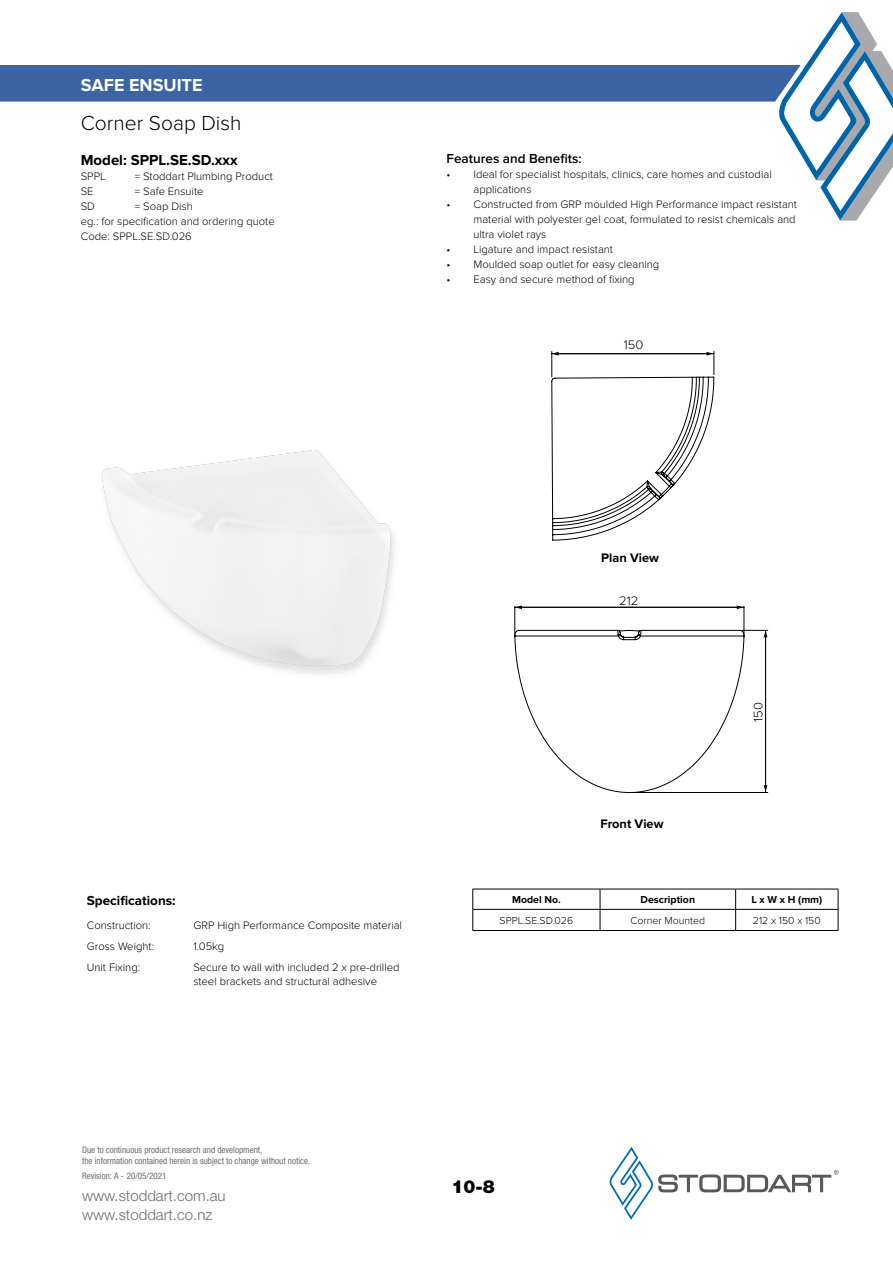
<style>
.page{position:relative;width:893px;height:1263px;background:#fff}
.page>*{position:absolute;margin:0;border:0;box-sizing:border-box;transform-origin:0 0}
.t1{font:300 21px "Proxima Nova";color:#000}
.t2{font:700 18px "Proxima Nova";color:#fff}
.t3{font:900 18px "Helvetica Neue LT Std";color:#000}
.t4{font:300 15px/19.5px "Helvetica Neue";color:#6d6e71}
.t5{font:700 15px "Proxima Nova";color:#000}
.t6{font:600 13.5px "Proxima Nova";color:#000}
.t7{font:700 13.5px "Proxima Nova";color:#000}
.t8{font:700 12.75px "Proxima Nova";color:#000}
.t9{font:300 12.75px "Proxima Nova";color:#010101}
.t10{font:300 11.25px/15px "Proxima Nova";color:#000}
.t11{font:300 10.5px "Proxima Nova";color:#000}
.t12{font:700 10.5px "Proxima Nova";color:#000}
.t13{font:condensed 9px/10.8px "Helvetica Neue LT Pro";color:#6d6e71}
</style>
<div class="page">
<svg style="left:0;top:12px;width:893px;height:209px"></svg>
<svg style="left:609px;top:1147px;width:229px;height:73px"></svg>
<hr style="left:514px;top:606px;width:1px;height:31px;background:#000">
<hr style="left:744px;top:606px;width:1px;height:31px;background:#000">
<hr style="left:521px;top:607px;width:217px;height:1px;background:#000">
<svg style="left:515px;top:605px;width:7px;height:4px"></svg>
<svg style="left:737px;top:605px;width:7px;height:4px"></svg>
<svg style="left:514px;top:630px;width:254px;height:163px"></svg>
<svg style="left:551px;top:351px;width:164px;height:190px"></svg>
<img style="left:102px;top:450px;width:293px;height:224px">
<hr style="left:473px;top:889px;width:127px;height:1px;background:#000">
<hr style="left:600px;top:889px;width:136px;height:1px;background:#000">
<hr style="left:736px;top:889px;width:102px;height:1px;background:#000">
<hr style="left:473px;top:909px;width:127px;height:1px;background:#000">
<svg style="left:472px;top:889px;width:1px;height:41px"></svg>
<hr style="left:600px;top:909px;width:136px;height:1px;background:#000">
<svg style="left:600px;top:889px;width:1px;height:41px"></svg>
<hr style="left:736px;top:909px;width:102px;height:1px;background:#000">
<svg style="left:735px;top:889px;width:1px;height:41px"></svg>
<svg style="left:838px;top:889px;width:1px;height:41px"></svg>
<hr style="left:473px;top:930px;width:127px;height:1px;background:#000">
<hr style="left:600px;top:930px;width:136px;height:1px;background:#000">
<hr style="left:736px;top:930px;width:102px;height:1px;background:#000">
<h2 class="t2" style="left:81px;top:74px;width:123px">SAFE ENSUITE</h2>
<h1 class="t1" style="left:81px;top:111px;width:162px">Corner Soap Dish</h1>
<h3 class="t5" style="left:81px;top:151px;width:158px">Model: SPPL.SE.SD.xxx</h3>
<p class="t10" style="left:81px;top:168px;width:27px">SPPL</p>
<p class="t10" style="left:135px;top:168px;width:140px">= Stoddart Plumbing Product</p>
<p class="t10" style="left:81px;top:183px;width:14px">SE</p>
<p class="t10" style="left:135px;top:183px;width:70px">= Safe Ensuite</p>
<p class="t10" style="left:81px;top:198px;width:16px">SD</p>
<p class="t10" style="left:81px;top:198px;width:195px;text-indent:54px">= Soap Dish<br>eg.: for specification and ordering quote<br>Code: SPPL.SE.SD.026</p>
<p class="t6" style="left:446px;top:151px;width:137px">Features and Benefits:</p>
<p class="t10" style="left:473px;top:167px;width:300px;text-indent:-27px">• Ideal for specialist hospitals, clinics, care homes and custodial applications</p>
<p class="t10" style="left:473px;top:197px;width:325px;text-align:justify;text-indent:-27px">• Constructed from GRP moulded High Performance impact resistant material with polyester gel coat, formulated to resist chemicals and ultra violet rays</p>
<p class="t10" style="left:446px;top:242px;width:168px">• Ligature and impact resistant</p>
<p class="t10" style="left:446px;top:257px;width:214px">• Moulded soap outlet for easy cleaning</p>
<p class="t10" style="left:446px;top:272px;width:190px">• Easy and secure method of fixing</p>
<p class="t9" style="left:624px;top:338px;width:21px">150</p>
<p class="t7" style="left:87px;top:893px;width:90px">Specifications:</p>
<p class="t10" style="left:87px;top:918px;width:65px">Construction:</p>
<p class="t10" style="left:193px;top:918px;width:210px">GRP High Performance Composite material</p>
<p class="t10" style="left:87px;top:939px;width:69px">Gross Weight:</p>
<p class="t10" style="left:193px;top:939px;width:32px">1.05kg</p>
<p class="t10" style="left:87px;top:960px;width:55px">Unit Fixing:</p>
<p class="t10" style="left:193px;top:961px;width:208px;line-height:13.5px">Secure to wall with included 2 x pre-drilled steel brackets and structural adhesive</p>
<p class="t8" style="left:601px;top:550px;width:59px">Plan View</p>
<p class="t9" style="left:619px;top:593px;width:21px">212</p>
<p class="t8" style="left:600px;top:816px;width:65px">Front View</p>
<p class="t9" style="left:751px;top:722px;width:21px;rotate:-90deg">150</p>
<p class="t12" style="left:512px;top:894px;width:50px">Model No.</p>
<p class="t12" style="left:641px;top:894px;width:56px">Description</p>
<p class="t12" style="left:751px;top:894px;width:72px">L x W x H (mm)</p>
<p class="t11" style="left:500px;top:914px;width:75px">SPPL.SE.SD.026</p>
<p class="t11" style="left:631px;top:914px;width:76px">Corner Mounted</p>
<p class="t11" style="left:753px;top:914px;width:69px">212 x 150 x 150</p>
<p class="t13" style="left:82px;top:1144px;width:230px">Due to continuous product research and development,<br>the information contained herein is subject to change without notice.</p>
<h3 class="t4" style="left:82px;top:1185px;width:145px">www.stoddart.com.au www.stoddart.co.nz</h3>
<p class="t13" style="left:82px;top:1170px;width:86px">Revision: A - 20/05/2021</p>
<h2 class="t3" style="left:451px;top:1175px;width:45px">10-8</h2>
</div>
